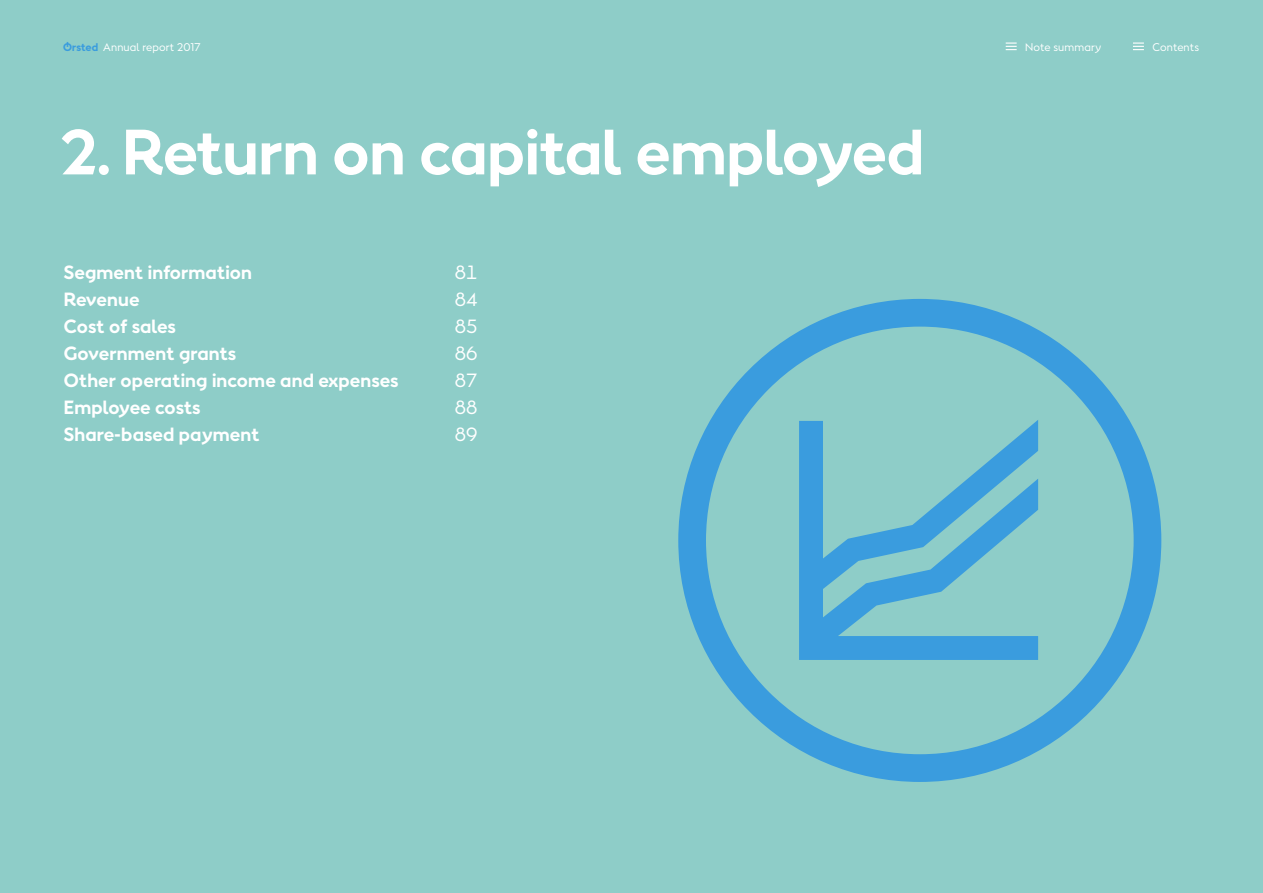
<style>
.page{position:relative;width:1263px;height:893px;background:#8ecdc8}
.page>*{position:absolute;margin:0;border:0;box-sizing:border-box;transform-origin:0 0}
.t1{font:700 60px "Orsted Sans";color:#fff}
.t2{font:700 18px "Orsted Sans";letter-spacing:.01em;color:#fff}
.t3{font:18px "Orsted Sans";letter-spacing:.01em;color:#fff}
.t4{font:10.5px "Orsted Sans";letter-spacing:.015em;color:#fff}
.s1{font-weight:700;color:#3a9cde}
</style>
<div class="page">
<svg style="left:678px;top:299px;width:483px;height:483px"></svg>
<svg style="left:799px;top:420px;width:239px;height:240px"></svg>
<svg style="left:1133px;top:43px;width:11px;height:7px"></svg>
<svg style="left:1006px;top:43px;width:11px;height:7px"></svg>
<p class="t4" style="left:63px;top:40px;width:139px"><span class="s1">Ørsted</span> Annual report 2017</p>
<p class="t4" style="left:1025px;top:40px;width:78px">Note summary</p>
<p class="t4" style="left:1152px;top:40px;width:48px">Contents</p>
<h1 class="t1" style="left:60px;top:112px;width:865px">2. Return on capital employed</h1>
<p class="t2" style="left:64px;top:260px;width:190px">Segment information</p>
<p class="t3" style="left:455px;top:260px;width:24px">81</p>
<p class="t2" style="left:64px;top:287px;width:77px">Revenue</p>
<p class="t3" style="left:455px;top:287px;width:24px">84</p>
<p class="t2" style="left:64px;top:314px;width:114px">Cost of sales</p>
<p class="t3" style="left:455px;top:314px;width:24px">85</p>
<p class="t2" style="left:64px;top:341px;width:174px">Government grants</p>
<p class="t3" style="left:455px;top:341px;width:24px">86</p>
<p class="t2" style="left:64px;top:368px;width:336px">Other operating income and expenses</p>
<p class="t3" style="left:455px;top:368px;width:24px">87</p>
<p class="t2" style="left:64px;top:395px;width:138px">Employee costs</p>
<p class="t3" style="left:455px;top:395px;width:24px">88</p>
<p class="t2" style="left:64px;top:422px;width:197px">Share-based payment</p>
<p class="t3" style="left:455px;top:422px;width:24px">89</p>
</div>
